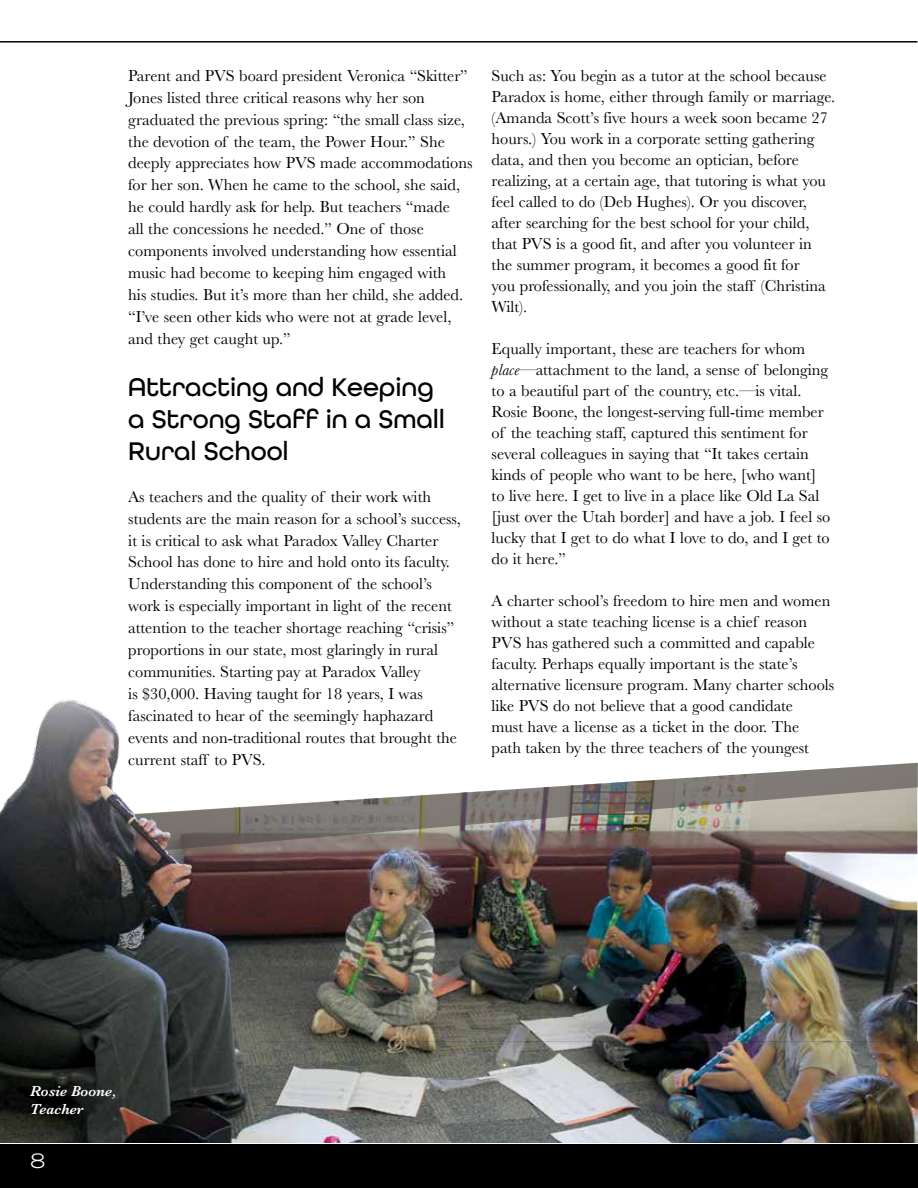
<style>
.page{position:relative;width:918px;height:1188px;background:#fff}
.page>*{position:absolute;margin:0;border:0;box-sizing:border-box;transform-origin:0 0}
.t1{font:500 27px/32.4px "All Round Gothic";color:#000}
.t2{font:300 expanded 21px "Akzidenz Grotesk BE";color:#fff}
.t3{font:16.5px/21px "Baskerville";color:#000}
.t4{font:italic 600 15px/18px "Baskerville";color:#fff}
.s1{font-style:italic}
</style>
<div class="page">
<div style="left:0;top:1144px;width:918px;height:44px;background:#000"></div>
<hr style="left:0;top:41px;width:917px;height:2px;background:#000">
<img style="left:0;top:699px;width:917px;height:444px">
<p class="t3" style="left:128px;top:65px;width:346px;line-height:21.9px">Parent and PVS board president Veronica “Skitter” Jones listed three critical reasons why her son graduated the previous spring: “the small class size, the devotion of the team, the Power Hour.” She deeply appreciates how PVS made accommodations for her son. When he came to the school, she said, he could hardly ask for help. But teachers “made<br>all the concessions he needed.” One of those components involved understanding how essential music had become to keeping him engaged with<br>his studies. But it’s more than her child, she added. “I’ve seen other kids who were not at grade level, and they get caught up.”</p>
<h1 class="t1" style="left:128px;top:370px;width:318px">Attracting and Keeping a Strong Staff in a Small<br>Rural School</h1>
<p class="t3" style="left:128px;top:486px;width:334px;line-height:21.9px">As teachers and the quality of their work with students are the main reason for a school’s success, it is critical to ask what Paradox Valley Charter School has done to hire and hold onto its faculty.<br>Understanding this component of the school’s work is especially important in light of the recent attention to the teacher shortage reaching “crisis” proportions in our state, most glaringly in rural communities. Starting pay at Paradox Valley<br>is $30,000. Having taught for 18 years, I was fascinated to hear of the seemingly haphazard events and non-traditional routes that brought the current staff to PVS.</p>
<p class="t3" style="left:492px;top:65px;width:345px">Such as: You begin as a tutor at the school because Paradox is home, either through family or marriage. (Amanda Scott’s five hours a week soon became 27 hours.) You work in a corporate setting gathering data, and then you become an optician, before realizing, at a certain age, that tutoring is what you feel called to do (Deb Hughes). Or you discover, after searching for the best school for your child, that PVS is a good fit, and after you volunteer in the summer program, it becomes a good fit for<br>you professionally, and you join the staff (Christina Wilt).</p>
<p class="t3" style="left:492px;top:338px;width:340px">Equally important, these are teachers for whom <span class="s1">place</span>—attachment to the land, a sense of belonging to a beautiful part of the country, etc.—is vital.<br>Rosie Boone, the longest-serving full-time member of the teaching staff, captured this sentiment for several colleagues in saying that “It takes certain kinds of people who want to be here, [who want] to live here. I get to live in a place like Old La Sal [just over the Utah border] and have a job. I feel so lucky that I get to do what I love to do, and I get to do it here.”</p>
<p class="t3" style="left:492px;top:590px;width:344px">A charter school’s freedom to hire men and women without a state teaching license is a chief reason PVS has gathered such a committed and capable faculty. Perhaps equally important is the state’s alternative licensure program. Many charter schools like PVS do not believe that a good candidate<br>must have a license as a ticket in the door. The<br>path taken by the three teachers of the youngest</p>
<p class="t4" style="left:30px;top:1083px;width:88px">Rosie Boone,<br>Teacher</p>
<p class="t2" style="left:30px;top:1149px;width:17px">8</p>
</div>
